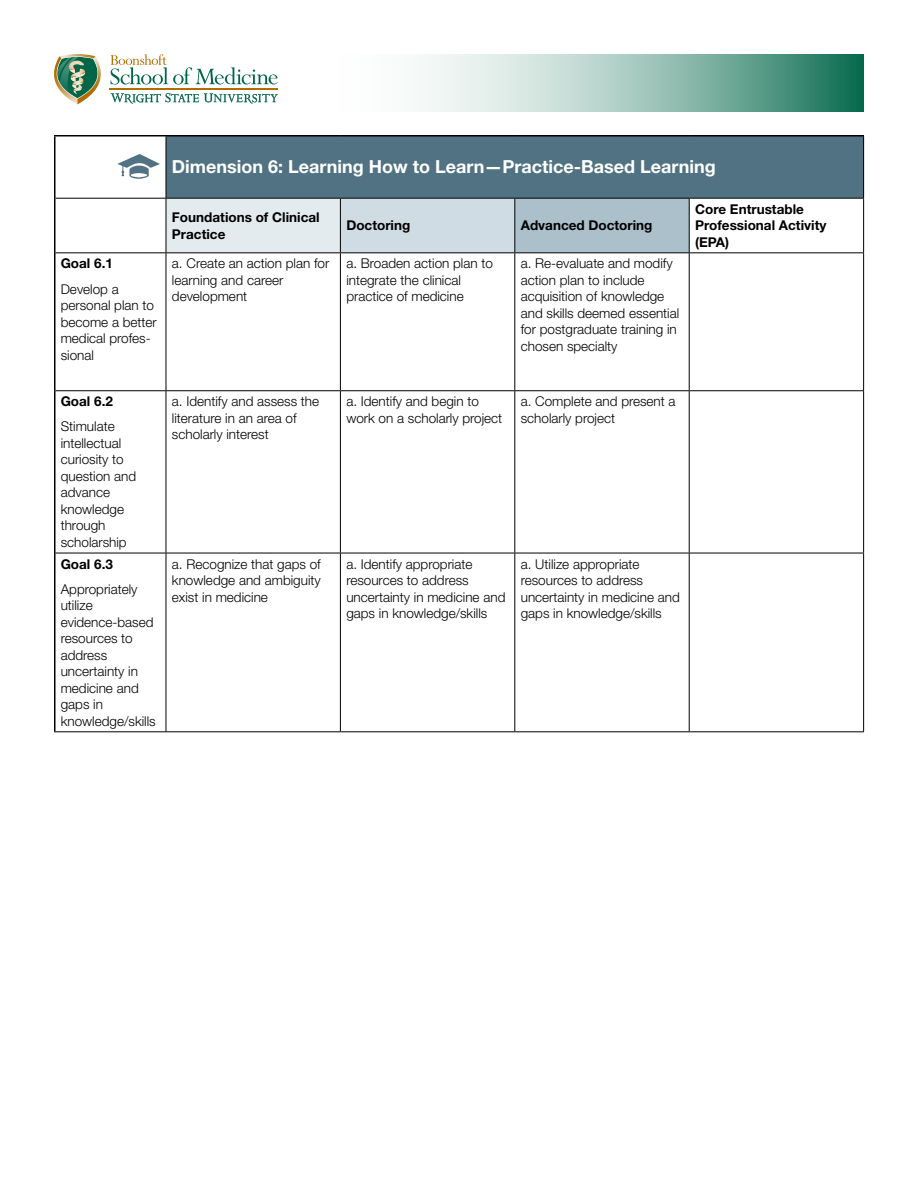
<style>
.page{position:relative;width:918px;height:1188px;background:#fff}
.page>*{position:absolute;margin:0;border:0;box-sizing:border-box;transform-origin:0 0}
.t1{font:700 18px "Helvetica Neue LT Std";color:#fff}
.t2{font:300 13.5px/16.5px "Helvetica Neue LT Std";color:#000}
.t3{font:700 13.5px/16.5px "Helvetica Neue LT Std";color:#000}
</style>
<div class="page">
<svg style="left:54px;top:54px;width:224px;height:50px"></svg>
<hr style="left:109px;top:89px;width:169px;height:1px;background:#b26d01">
<svg style="left:420px;top:54px;width:444px;height:57px;background:#98c1b5"></svg>
<div style="left:166px;top:136px;width:698px;height:62px;background:#507282"></div>
<div style="left:166px;top:198px;width:174px;height:55px;background:#e4ebef"></div>
<div style="left:340px;top:198px;width:175px;height:55px;background:#d0dce3"></div>
<div style="left:515px;top:198px;width:174px;height:55px;background:#abc0cb"></div>
<svg style="left:56px;top:253px;width:110px;height:478px"></svg>
<svg style="left:167px;top:253px;width:696px;height:478px"></svg>
<hr style="left:54px;top:135px;width:112px;height:1px;background:#000">
<hr style="left:54px;top:137px;width:2px;height:61px;background:#000">
<hr style="left:166px;top:135px;width:174px;height:1px;background:#000">
<hr style="left:340px;top:135px;width:175px;height:1px;background:#000">
<hr style="left:515px;top:135px;width:174px;height:1px;background:#000">
<hr style="left:689px;top:135px;width:175px;height:1px;background:#000">
<hr style="left:54px;top:198px;width:2px;height:55px;background:#000">
<hr style="left:54px;top:253px;width:2px;height:138px;background:#000">
<hr style="left:54px;top:391px;width:2px;height:162px;background:#000">
<hr style="left:54px;top:553px;width:2px;height:178px;background:#000">
<hr style="left:166px;top:137px;width:1px;height:61px;background:#000">
<hr style="left:863px;top:137px;width:1px;height:61px;background:#000">
<hr style="left:56px;top:198px;width:110px;height:1px;background:#000">
<hr style="left:166px;top:198px;width:174px;height:1px;background:#000">
<hr style="left:166px;top:199px;width:1px;height:53px;background:#000">
<hr style="left:340px;top:198px;width:175px;height:1px;background:#000">
<hr style="left:340px;top:199px;width:1px;height:53px;background:#000">
<hr style="left:515px;top:198px;width:174px;height:1px;background:#000">
<hr style="left:514px;top:199px;width:1px;height:53px;background:#000">
<hr style="left:689px;top:198px;width:175px;height:1px;background:#000">
<hr style="left:689px;top:199px;width:1px;height:53px;background:#000">
<hr style="left:863px;top:199px;width:1px;height:53px;background:#000">
<hr style="left:56px;top:252px;width:110px;height:1px;background:#000">
<hr style="left:166px;top:252px;width:174px;height:1px;background:#000">
<hr style="left:166px;top:253px;width:1px;height:137px;background:#000">
<hr style="left:340px;top:252px;width:175px;height:1px;background:#000">
<hr style="left:340px;top:253px;width:1px;height:137px;background:#000">
<hr style="left:515px;top:252px;width:174px;height:1px;background:#000">
<hr style="left:514px;top:253px;width:1px;height:137px;background:#000">
<hr style="left:689px;top:252px;width:175px;height:1px;background:#000">
<hr style="left:689px;top:253px;width:1px;height:137px;background:#000">
<hr style="left:863px;top:253px;width:1px;height:137px;background:#000">
<hr style="left:56px;top:390px;width:110px;height:1px;background:#000">
<hr style="left:166px;top:390px;width:174px;height:1px;background:#000">
<hr style="left:166px;top:391px;width:1px;height:162px;background:#000">
<hr style="left:340px;top:390px;width:175px;height:1px;background:#000">
<hr style="left:340px;top:391px;width:1px;height:162px;background:#000">
<hr style="left:515px;top:390px;width:174px;height:1px;background:#000">
<hr style="left:514px;top:391px;width:1px;height:162px;background:#000">
<hr style="left:689px;top:390px;width:175px;height:1px;background:#000">
<hr style="left:689px;top:391px;width:1px;height:162px;background:#000">
<hr style="left:863px;top:391px;width:1px;height:162px;background:#000">
<hr style="left:56px;top:553px;width:110px;height:1px;background:#000">
<hr style="left:166px;top:553px;width:174px;height:1px;background:#000">
<hr style="left:166px;top:553px;width:1px;height:178px;background:#000">
<hr style="left:340px;top:553px;width:175px;height:1px;background:#000">
<hr style="left:340px;top:553px;width:1px;height:178px;background:#000">
<hr style="left:515px;top:553px;width:174px;height:1px;background:#000">
<hr style="left:514px;top:553px;width:1px;height:178px;background:#000">
<hr style="left:689px;top:553px;width:175px;height:1px;background:#000">
<hr style="left:689px;top:553px;width:1px;height:178px;background:#000">
<hr style="left:863px;top:553px;width:1px;height:178px;background:#000">
<hr style="left:54px;top:731px;width:112px;height:1px;background:#000">
<hr style="left:166px;top:731px;width:174px;height:1px;background:#000">
<hr style="left:340px;top:731px;width:175px;height:1px;background:#000">
<hr style="left:515px;top:731px;width:174px;height:1px;background:#000">
<hr style="left:689px;top:731px;width:175px;height:1px;background:#000">
<svg style="left:117px;top:154px;width:43px;height:25px"></svg>
<p class="t3" style="left:61px;top:255px;width:54px">Goal 6.1</p>
<p class="t2" style="left:61px;top:280px;width:98px">Develop a personal plan to become a better medical profes&shy;sional</p>
<p class="t3" style="left:61px;top:393px;width:54px">Goal 6.2</p>
<p class="t2" style="left:61px;top:418px;width:77px">Stimulate intellectual curiosity to question and advance knowledge through scholarship</p>
<p class="t3" style="left:61px;top:555px;width:54px">Goal 6.3</p>
<p class="t2" style="left:61px;top:580px;width:96px">Appropriately utilize evidence-based resources to address uncertainty in medicine and gaps in knowledge/skills</p>
<h1 class="t1" style="left:172px;top:156px;width:545px">Dimension 6: Learning How to Learn—Practice-Based Learning</h1>
<p class="t3" style="left:172px;top:209px;width:149px">Foundations of Clinical<br>Practice</p>
<p class="t3" style="left:346px;top:217px;width:65px">Doctoring</p>
<p class="t3" style="left:521px;top:217px;width:133px">Advanced Doctoring</p>
<p class="t3" style="left:695px;top:200px;width:133px">Core Entrustable<br>Professional Activity (EPA)</p>
<p class="t2" style="left:172px;top:255px;width:159px">a. Create an action plan for learning and career development</p>
<p class="t2" style="left:346px;top:255px;width:148px">a. Broaden action plan to integrate the clinical practice of medicine</p>
<p class="t2" style="left:521px;top:255px;width:160px">a. Re-evaluate and modify action plan to include acquisition of knowledge and skills deemed essential for postgraduate training in chosen specialty</p>
<p class="t2" style="left:172px;top:393px;width:149px">a. Identify and assess the literature in an area of scholarly interest</p>
<p class="t2" style="left:346px;top:393px;width:157px">a. Identify and begin to work on a scholarly project</p>
<p class="t2" style="left:521px;top:393px;width:156px">a. Complete and present a scholarly project</p>
<p class="t2" style="left:172px;top:555px;width:150px;text-align:justify">a. Recognize that gaps of knowledge and ambiguity exist in medicine</p>
<p class="t2" style="left:346px;top:555px;width:161px">a. Identify appropriate resources to address uncertainty in medicine and gaps in knowledge/skills</p>
<p class="t2" style="left:521px;top:555px;width:161px">a. Utilize appropriate resources to address uncertainty in medicine and gaps in knowledge/skills</p>
</div>
